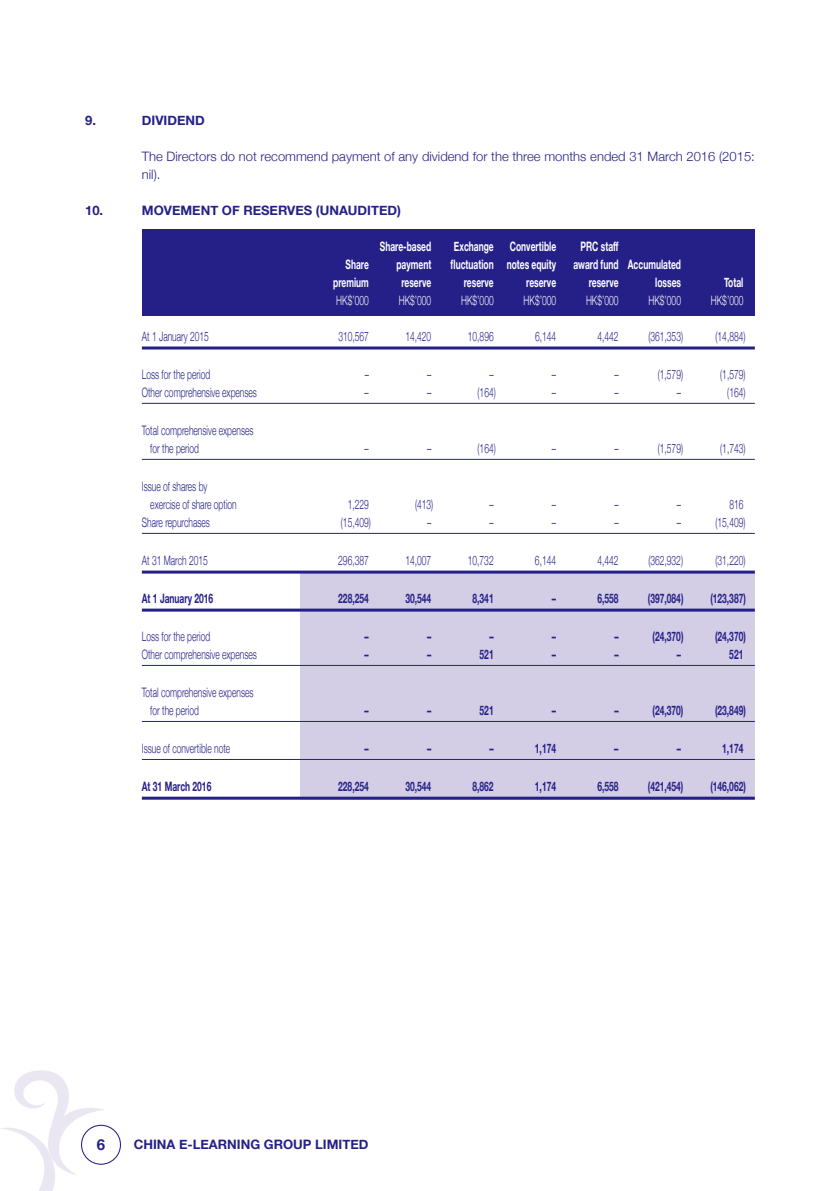
<style>
.page{position:relative;width:840px;height:1191px;background:#fff}
.page>*{position:absolute;margin:0;border:0;box-sizing:border-box;transform-origin:0 0}
.t1{font:700 15px "Helvetica Neue";color:#252088}
.t2{font:300 13px/18px "Helvetica Neue";color:#252088;scale:.65 1}
.t3{font:700 13px "Helvetica Neue";color:#252088;scale:.65 1}
.t4{font:700 13px "Helvetica Neue";color:#fff;scale:.65 1}
.t5{font:300 13px/18px "Helvetica Neue";color:#252088}
.t6{font:700 13px "Helvetica Neue";color:#252088}
.t7{font:300 13px "Helvetica Neue";color:#fff;scale:.65 1}
</style>
<div class="page">
<div style="left:81px;top:1124px;width:40px;height:40px;border:1px solid #252088;border-radius:50%"></div>
<svg style="left:1px;top:1070px;width:104px;height:121px"></svg>
<div style="left:300px;top:572px;width:454px;height:227px;background:#d4cde6"></div>
<div style="left:142px;top:230px;width:612px;height:86px;background:#252088"></div>
<hr style="left:142px;top:346px;width:612px;height:3px;background:#252088">
<hr style="left:142px;top:403px;width:612px;height:1px;background:#252088">
<hr style="left:142px;top:459px;width:612px;height:1px;background:#252088">
<hr style="left:142px;top:533px;width:612px;height:1px;background:#252088">
<hr style="left:142px;top:570px;width:612px;height:3px;background:#252088">
<hr style="left:142px;top:608px;width:612px;height:3px;background:#252088">
<hr style="left:142px;top:665px;width:612px;height:1px;background:#252088">
<hr style="left:142px;top:721px;width:612px;height:1px;background:#252088">
<hr style="left:142px;top:759px;width:612px;height:1px;background:#252088">
<hr style="left:142px;top:796px;width:612px;height:3px;background:#252088">
<p class="t6" style="left:85px;top:108px;width:12px">9.</p>
<p class="t6" style="left:142px;top:108px;width:64px">DIVIDEND</p>
<p class="t5" style="left:142px;top:146px;width:614px">The Directors do not recommend payment of any dividend for the three months ended 31 March 2016 (2015: nil).</p>
<p class="t6" style="left:85px;top:198px;width:20px">10.</p>
<p class="t6" style="left:142px;top:198px;width:260px">MOVEMENT OF RESERVES (UNAUDITED)</p>
<p class="t4" style="left:380px;top:234px;width:80px">Share-based</p>
<p class="t4" style="left:453px;top:234px;width:159px">Exchange Convertible</p>
<p class="t4" style="left:580px;top:234px;width:60px">PRC staff</p>
<p class="t4" style="left:345px;top:252px;width:37px">Share</p>
<p class="t4" style="left:396px;top:252px;width:55px">payment</p>
<p class="t4" style="left:450px;top:252px;width:164px">fluctuation notes equity</p>
<p class="t4" style="left:573px;top:252px;width:167px">award fund Accumulated</p>
<p class="t4" style="left:333px;top:270px;width:56px">premium</p>
<p class="t4" style="left:401px;top:270px;width:48px">reserve</p>
<p class="t4" style="left:463px;top:270px;width:48px">reserve</p>
<p class="t4" style="left:526px;top:270px;width:48px">reserve</p>
<p class="t4" style="left:588px;top:270px;width:48px">reserve</p>
<p class="t4" style="left:655px;top:270px;width:41px">losses</p>
<p class="t4" style="left:723px;top:270px;width:31px">Total</p>
<p class="t7" style="left:336px;top:289px;width:52px">HK$’000</p>
<p class="t7" style="left:398px;top:289px;width:52px">HK$’000</p>
<p class="t7" style="left:461px;top:289px;width:52px">HK$’000</p>
<p class="t7" style="left:523px;top:289px;width:52px">HK$’000</p>
<p class="t7" style="left:585px;top:289px;width:52px">HK$’000</p>
<p class="t7" style="left:648px;top:289px;width:52px">HK$’000</p>
<p class="t7" style="left:710px;top:289px;width:52px">HK$’000</p>
<p class="t2" style="left:142px;top:326px;width:105px">At 1 January 2015</p>
<p class="t2" style="left:338px;top:326px;width:48px">310,567</p>
<p class="t2" style="left:405px;top:326px;width:41px">14,420</p>
<p class="t2" style="left:467px;top:326px;width:41px">10,896</p>
<p class="t2" style="left:534px;top:326px;width:34px">6,144</p>
<p class="t2" style="left:597px;top:326px;width:34px">4,442</p>
<p class="t2" style="left:648px;top:326px;width:55px">(361,353)</p>
<p class="t2" style="left:715px;top:326px;width:48px">(14,884)</p>
<p class="t2" style="left:142px;top:364px;width:107px">Loss for the period</p>
<p class="t2" style="left:364px;top:364px;width:8px">–</p>
<p class="t2" style="left:427px;top:364px;width:8px">–</p>
<p class="t2" style="left:489px;top:364px;width:8px">–</p>
<p class="t2" style="left:551px;top:364px;width:8px">–</p>
<p class="t2" style="left:614px;top:364px;width:8px">–</p>
<p class="t2" style="left:657px;top:364px;width:40px">(1,579)</p>
<p class="t2" style="left:719px;top:364px;width:40px">(1,579)</p>
<p class="t2" style="left:142px;top:382px;width:178px">Other comprehensive expenses</p>
<p class="t2" style="left:364px;top:382px;width:8px">–</p>
<p class="t2" style="left:427px;top:382px;width:8px">–</p>
<p class="t2" style="left:477px;top:382px;width:29px">(164)</p>
<p class="t2" style="left:551px;top:382px;width:8px">–</p>
<p class="t2" style="left:614px;top:382px;width:8px">–</p>
<p class="t2" style="left:676px;top:382px;width:8px">–</p>
<p class="t2" style="left:727px;top:382px;width:29px">(164)</p>
<p class="t2" style="left:150px;top:420px;width:160px;text-indent:-8px">Total comprehensive expenses for the period</p>
<p class="t2" style="left:364px;top:438px;width:8px">–</p>
<p class="t2" style="left:427px;top:438px;width:8px">–</p>
<p class="t2" style="left:477px;top:438px;width:29px">(164)</p>
<p class="t2" style="left:551px;top:438px;width:8px">–</p>
<p class="t2" style="left:614px;top:438px;width:8px">–</p>
<p class="t2" style="left:657px;top:438px;width:40px">(1,579)</p>
<p class="t2" style="left:719px;top:438px;width:40px">(1,743)</p>
<p class="t2" style="left:150px;top:476px;width:134px;text-indent:-8px">Issue of shares by exercise of share option</p>
<p class="t2" style="left:347px;top:494px;width:34px">1,229</p>
<p class="t2" style="left:415px;top:494px;width:29px">(413)</p>
<p class="t2" style="left:489px;top:494px;width:8px">–</p>
<p class="t2" style="left:551px;top:494px;width:8px">–</p>
<p class="t2" style="left:614px;top:494px;width:8px">–</p>
<p class="t2" style="left:676px;top:494px;width:8px">–</p>
<p class="t2" style="left:729px;top:494px;width:23px">816</p>
<p class="t2" style="left:142px;top:512px;width:106px">Share repurchases</p>
<p class="t2" style="left:341px;top:512px;width:48px">(15,409)</p>
<p class="t2" style="left:427px;top:512px;width:8px">–</p>
<p class="t2" style="left:489px;top:512px;width:8px">–</p>
<p class="t2" style="left:551px;top:512px;width:8px">–</p>
<p class="t2" style="left:614px;top:512px;width:8px">–</p>
<p class="t2" style="left:676px;top:512px;width:8px">–</p>
<p class="t2" style="left:715px;top:512px;width:48px">(15,409)</p>
<p class="t2" style="left:142px;top:550px;width:103px">At 31 March 2015</p>
<p class="t2" style="left:338px;top:550px;width:48px">296,387</p>
<p class="t2" style="left:405px;top:550px;width:41px">14,007</p>
<p class="t2" style="left:467px;top:550px;width:41px">10,732</p>
<p class="t2" style="left:534px;top:550px;width:34px">6,144</p>
<p class="t2" style="left:597px;top:550px;width:34px">4,442</p>
<p class="t2" style="left:648px;top:550px;width:55px">(362,932)</p>
<p class="t2" style="left:715px;top:550px;width:48px">(31,220)</p>
<p class="t3" style="left:142px;top:586px;width:111px">At 1 January 2016</p>
<p class="t3" style="left:338px;top:586px;width:48px">228,254</p>
<p class="t3" style="left:405px;top:586px;width:41px">30,544</p>
<p class="t3" style="left:472px;top:586px;width:34px">8,341</p>
<p class="t3" style="left:551px;top:586px;width:8px">–</p>
<p class="t3" style="left:597px;top:586px;width:34px">6,558</p>
<p class="t3" style="left:647px;top:586px;width:56px">(397,084)</p>
<p class="t3" style="left:710px;top:586px;width:56px">(123,387)</p>
<p class="t2" style="left:142px;top:626px;width:107px">Loss for the period</p>
<p class="t3" style="left:364px;top:624px;width:8px">–</p>
<p class="t3" style="left:427px;top:624px;width:8px">–</p>
<p class="t3" style="left:489px;top:624px;width:8px">–</p>
<p class="t3" style="left:551px;top:624px;width:8px">–</p>
<p class="t3" style="left:614px;top:624px;width:8px">–</p>
<p class="t3" style="left:652px;top:624px;width:49px">(24,370)</p>
<p class="t3" style="left:714px;top:624px;width:49px">(24,370)</p>
<p class="t2" style="left:142px;top:644px;width:178px">Other comprehensive expenses</p>
<p class="t3" style="left:364px;top:642px;width:8px">–</p>
<p class="t3" style="left:427px;top:642px;width:8px">–</p>
<p class="t3" style="left:479px;top:642px;width:23px">521</p>
<p class="t3" style="left:551px;top:642px;width:8px">–</p>
<p class="t3" style="left:614px;top:642px;width:8px">–</p>
<p class="t3" style="left:676px;top:642px;width:8px">–</p>
<p class="t3" style="left:729px;top:642px;width:23px">521</p>
<p class="t2" style="left:150px;top:682px;width:160px;text-indent:-8px">Total comprehensive expenses for the period</p>
<p class="t3" style="left:364px;top:698px;width:8px">–</p>
<p class="t3" style="left:427px;top:698px;width:8px">–</p>
<p class="t3" style="left:479px;top:698px;width:23px">521</p>
<p class="t3" style="left:551px;top:698px;width:8px">–</p>
<p class="t3" style="left:614px;top:698px;width:8px">–</p>
<p class="t3" style="left:652px;top:698px;width:49px">(24,370)</p>
<p class="t3" style="left:714px;top:698px;width:49px">(23,849)</p>
<p class="t2" style="left:142px;top:738px;width:138px">Issue of convertible note</p>
<p class="t3" style="left:364px;top:736px;width:8px">–</p>
<p class="t3" style="left:427px;top:736px;width:8px">–</p>
<p class="t3" style="left:489px;top:736px;width:8px">–</p>
<p class="t3" style="left:534px;top:736px;width:34px">1,174</p>
<p class="t3" style="left:614px;top:736px;width:8px">–</p>
<p class="t3" style="left:676px;top:736px;width:8px">–</p>
<p class="t3" style="left:721px;top:736px;width:34px">1,174</p>
<p class="t3" style="left:142px;top:774px;width:108px">At 31 March 2016</p>
<p class="t3" style="left:338px;top:774px;width:48px">228,254</p>
<p class="t3" style="left:405px;top:774px;width:41px">30,544</p>
<p class="t3" style="left:472px;top:774px;width:34px">8,862</p>
<p class="t3" style="left:534px;top:774px;width:34px">1,174</p>
<p class="t3" style="left:597px;top:774px;width:34px">6,558</p>
<p class="t3" style="left:647px;top:774px;width:56px">(421,454)</p>
<p class="t3" style="left:710px;top:774px;width:56px">(146,062)</p>
<p class="t1" style="left:97px;top:1131px;width:10px">6</p>
<p class="t6" style="left:134px;top:1132px;width:236px">CHINA E-LEARNING GROUP LIMITED</p>
</div>
